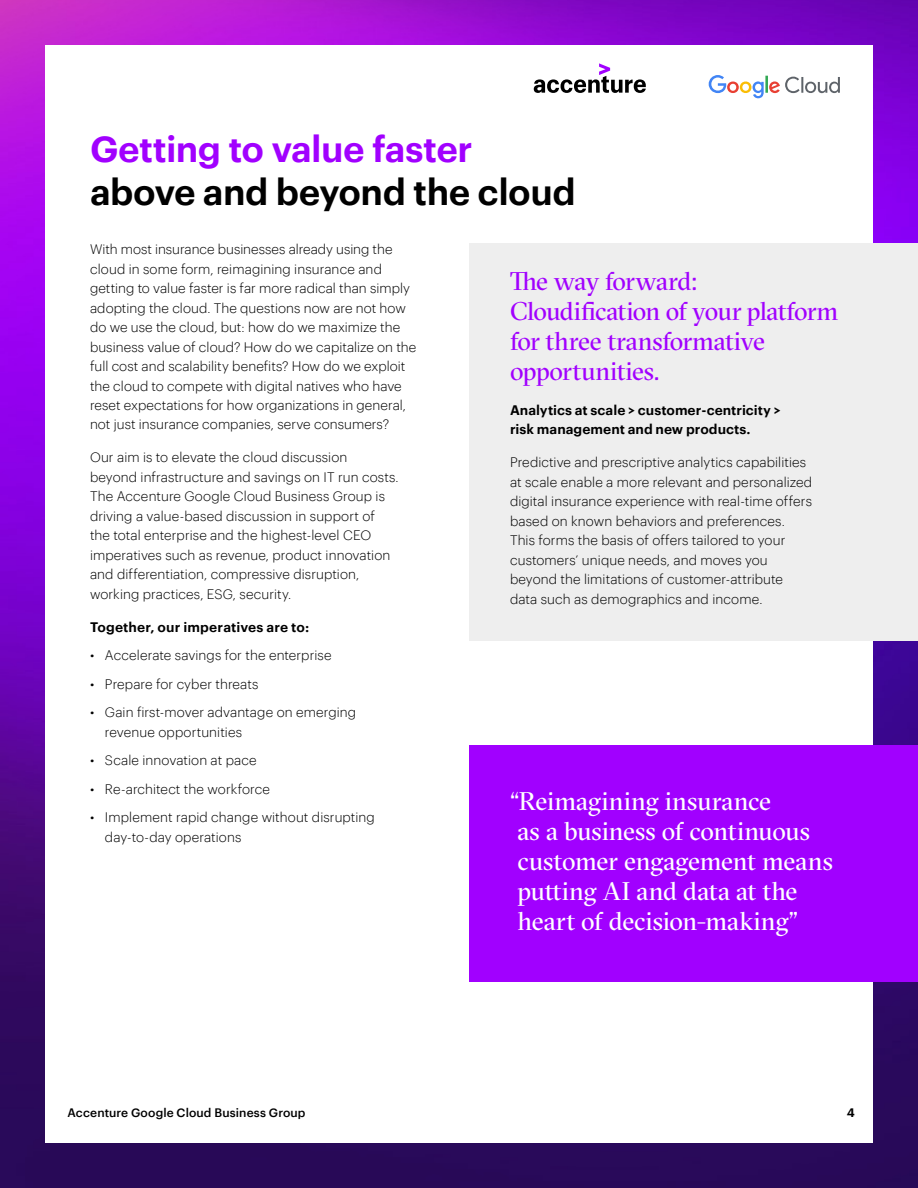
<style>
.page{position:relative;width:918px;height:1188px;background:#fff}
.page>*{position:absolute;margin:0;border:0;box-sizing:border-box;transform-origin:0 0}
.t1{font:600 36px "Graphik";letter-spacing:-.015em;color:#000}
.t2{font:600 36px "Graphik";letter-spacing:-.015em;color:#a100ff}
.t3{font:25.5px/30px "GT Sectra Fine";color:#fff}
.t4{font:25.5px/30px "GT Sectra Fine";letter-spacing:-.015em;color:#a100ff}
.t5{font:300 13.5px/19.5px "Graphik";letter-spacing:.005em;color:#000}
.t6{font:600 13.5px/19.5px "Graphik";letter-spacing:.005em;color:#000}
.t7{font:500 12px "Graphik";letter-spacing:.01em;color:#000}
.t8{font:600 12px "Graphik";color:#000}
</style>
<div class="page">
<img style="left:0;top:0;width:918px;height:1188px">
<div style="left:45px;top:45px;width:828px;height:1098px;background:#fff"></div>
<svg style="left:534px;top:63px;width:112px;height:30px"></svg>
<svg style="left:709px;top:75px;width:131px;height:23px"></svg>
<div style="left:470px;top:746px;width:448px;height:236px;background:#a100ff"></div>
<div style="left:470px;top:243px;width:448px;height:397px;background:#eee"></div>
<h1 class="t2" style="left:90px;top:121px;width:384px">Getting to value faster</h1>
<h1 class="t1" style="left:90px;top:164px;width:487px">above and beyond the cloud</h1>
<p class="t5" style="left:90px;top:238px;width:328px">With most insurance businesses already using the cloud in some form, reimagining insurance and getting to value faster is far more radical than simply adopting the cloud. The questions now are not how do we use the cloud, but: how do we maximize the business value of cloud? How do we capitalize on the full cost and scalability benefits? How do we exploit the cloud to compete with digital natives who have reset expectations for how organizations in general, not just insurance companies, serve consumers?</p>
<p class="t5" style="left:90px;top:447px;width:310px">Our aim is to elevate the cloud discussion<br>beyond infrastructure and savings on IT run costs.<br>The Accenture Google Cloud Business Group is driving a value-based discussion in support of<br>the total enterprise and the highest-level CEO imperatives such as revenue, product innovation and differentiation, compressive disruption, working practices, ESG, security.</p>
<p class="t6" style="left:90px;top:616px;width:221px">Together, our imperatives are to:</p>
<p class="t5" style="left:90px;top:645px;width:243px">• Accelerate savings for the enterprise</p>
<p class="t5" style="left:90px;top:673px;width:170px">• Prepare for cyber threats</p>
<p class="t5" style="left:105px;top:702px;width:253px;text-indent:-15px">• Gain first-mover advantage on emerging revenue opportunities</p>
<p class="t5" style="left:90px;top:750px;width:168px">• Scale innovation at pace</p>
<p class="t5" style="left:90px;top:778px;width:181px">• Re-architect the workforce</p>
<p class="t5" style="left:105px;top:807px;width:271px;text-indent:-15px">• Implement rapid change without disrupting day-to-day operations</p>
<h2 class="t4" style="left:510px;top:267px;width:330px">The way forward:<br>Cloudification of your platform for three transformative opportunities.</h2>
<p class="t6" style="left:510px;top:399px;width:272px">Analytics at scale &gt; customer-centricity &gt; risk management and new products.</p>
<p class="t5" style="left:510px;top:452px;width:304px">Predictive and prescriptive analytics capabilities at scale enable a more relevant and personalized digital insurance experience with real-time offers based on known behaviors and preferences.<br>This forms the basis of offers tailored to your customers’ unique needs, and moves you beyond the limitations of customer-attribute data such as demographics and income.</p>
<h2 class="t3" style="left:510px;top:786px;width:324px">“Reimagining insurance<br>as a business of continuous customer engagement means putting AI and data at the heart of decision-making”</h2>
<p class="t7" style="left:68px;top:1103px;width:240px">Accenture Google Cloud Business Group</p>
<p class="t8" style="left:847px;top:1103px;width:10px">4</p>
</div>
